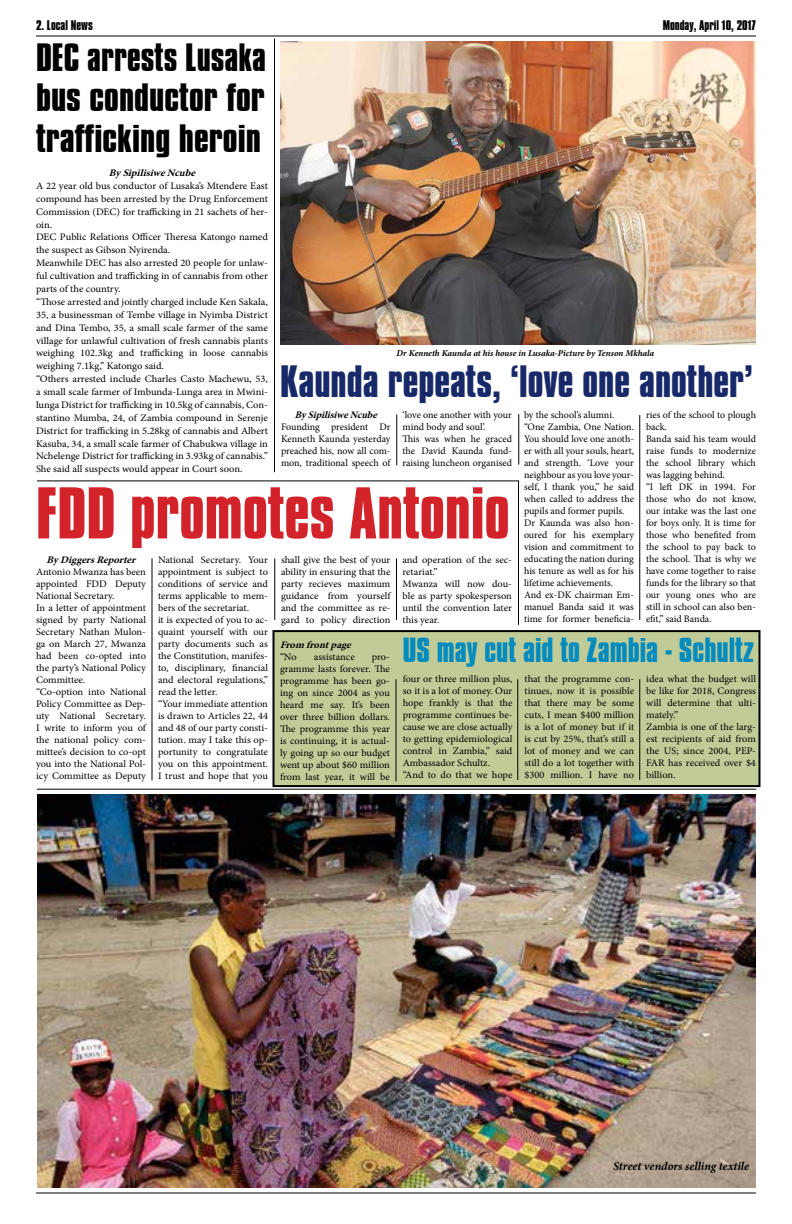
<style>
.page{position:relative;width:792px;height:1224px;background:#fff}
.page>*{position:absolute;margin:0;border:0;box-sizing:border-box;transform-origin:0 0}
.t1{font:700 63px "Compacta BT";color:#d2232a}
.t2{font:700 39px "Compacta BT";color:#172969}
.t3{font:700 34px/40.8px "Compacta BT";color:#000;text-align:justify}
.t4{font:700 30px "Compacta BT";color:#008bbf}
.t5{font:700 12px "Compacta BT";color:#000}
.t6{font:italic 700 12px "Minion Pro";color:#000}
.t7{font:10px/12px "Minion Pro";color:#000;scale:1.04 1}
.t8{font:10px/12.9px "Minion Pro";color:#000;scale:1.05 1}
.t9{font:10px/12px "Minion Pro";color:#000}
.t10{font:italic 700 10px "Minion Pro";color:#000;scale:1.04 1}
.t11{font:italic 700 10px "Minion Pro";color:#000}
.t12{font:italic 700 10px "Minion Pro";color:#000;scale:1.05 1}
.t13{font:italic 700 9px "Minion Pro";letter-spacing:-.005em;color:#000}
</style>
<div class="page">
<div style="left:274px;top:631px;width:486px;height:155px;background:#c0cb97"></div>
<div style="left:272px;top:630px;width:488px;height:157px;border:2px solid #000"></div>
<hr style="left:36px;top:36px;width:720px;height:1px;background:#000">
<img style="left:37px;top:794px;width:719px;height:394px">
<hr style="left:37px;top:789px;width:719px;height:1px;background:#000">
<hr style="left:152px;top:558px;width:1px;height:222px;background:#000">
<hr style="left:396px;top:679px;width:1px;height:102px;background:#000">
<hr style="left:518px;top:679px;width:1px;height:101px;background:#000">
<hr style="left:640px;top:679px;width:1px;height:101px;background:#000">
<hr style="left:36px;top:1192px;width:720px;height:2px;background:#000">
<svg style="left:37px;top:480px;width:482px;height:146px"></svg>
<img style="left:280px;top:41px;width:476px;height:303px">
<hr style="left:396px;top:415px;width:1px;height:50px;background:#000">
<hr style="left:518px;top:414px;width:1px;height:51px;background:#000">
<hr style="left:640px;top:415px;width:1px;height:205px;background:#000">
<hr style="left:274px;top:38px;width:1px;height:434px;background:#000">
<p class="t5" style="left:36px;top:17px;width:58px">2. Local News</p>
<p class="t5" style="left:663px;top:17px;width:95px">Monday, April 10, 2017</p>
<h3 class="t3" style="left:36px;top:37px;width:232px">DEC arrests Lusaka bus conductor for trafficking heroin</h3>
<p class="t12" style="left:109px;top:166px;width:87px">BySipilisiweNcube</p>
<p class="t8" style="left:36px;top:179px;width:222px">A 22 year old bus conductor of Lusaka’s Mtendere East compound has been arrested by the Drug Enforcement Commission (DEC) for trafficking in 21 sachets of her&shy;oin.<br>DEC Public Relations Officer Theresa Katongo named the suspect as Gibson Nyirenda.<br>Meanwhile DEC has also arrested 20 people for unlaw&shy;ful cultivation and trafficking in of cannabis from other parts of the country.<br>“Those arrested and jointly charged include Ken Sakala, 35, a businessman of Tembe village in Nyimba District and Dina Tembo, 35, a small scale farmer of the same village for unlawful cultivation of fresh cannabis plants weighing 102.3kg and trafficking in loose cannabis weighing 7.1kg,” Katongo said.<br>“Others arrested include Charles Casto Machewu, 53, a small scale farmer of Imbunda-Lunga area in Mwini&shy;lunga District for trafficking in 10.5kg of cannabis, Con&shy;stantino Mumba, 24, of Zambia compound in Serenje District for trafficking in 5.28kg of cannabis and Albert Kasuba, 34, a small scale farmer of Chabukwa village in Nchelenge District for trafficking in 3.93kg of cannabis.” She said all suspects would appear in Court soon.</p>
<p class="t13" style="left:397px;top:347px;width:259px">Dr Kenneth Kaunda at his house in Lusaka-Picture by Tenson Mkhala</p>
<h2 class="t2" style="left:280px;top:358px;width:475px">Kaunda repeats, ‘love one another’</h2>
<p class="t9" style="left:402px;top:409px;width:111px">‘love one another with your mind body and soul’.<br>This was when he graced the David Kaunda fund&shy;raising luncheon organised</p>
<p class="t9" style="left:524px;top:409px;width:112px">by the school’s alumni. “One Zambia, One Nation.<br>You should love one anoth&shy;er with all your souls, heart, and strength. ‘Love your neighbour as you love your&shy;self, I thank you,” he said when called to address the pupils and former pupils.<br>Dr Kaunda was also hon&shy;oured for his exemplary vision and commitment to educating the nation during his tenure as well as for his lifetime achievements.<br>And ex-DK chairman Em&shy;manuel Banda said it was time for former beneficia-</p>
<p class="t9" style="left:646px;top:409px;width:112px">ries of the school to plough back.<br>Banda said his team would raise funds to modernize the school library which was lagging behind.<br>“I left DK in 1994. For those who do not know, our intake was the last one for boys only. It is time for those who benefited from the school to pay back to the school. That is why we have come together to raise funds for the library so that our young ones who are still in school can also ben&shy;efit,” said Banda.</p>
<p class="t11" style="left:295px;top:408px;width:87px">BySipilisiweNcube</p>
<p class="t9" style="left:281px;top:421px;width:111px;text-align:justify">Founding president Dr Kenneth Kaunda yesterday preached his, now all com&shy;mon, traditional speech of</p>
<h1 class="t1" style="left:36px;top:475px;width:475px">FDD promotes Antonio</h1>
<p class="t10" style="left:47px;top:553px;width:90px">ByDiggersReporter</p>
<p class="t7" style="left:36px;top:566px;width:107px">Antonio Mwanza has been appointed FDD Deputy<br>National Secretary.<br>In a letter of appointment signed by party National<br>Secretary Nathan Mulon&shy;ga on March 27, Mwanza had been co-opted into the party’s National Policy<br>Committee.<br>“Co-option into National<br>Policy Committee as Dep&shy;uty National Secretary.<br>I write to inform you of the national policy com&shy;mittee’s decision to co-opt you into the National Pol&shy;icy Committee as Deputy</p>
<p class="t7" style="left:158px;top:554px;width:107px">National Secretary. Your appointment is subject to conditions of service and terms applicable to mem&shy;bers of the secretariat.<br>it is expected of you to ac&shy;quaint yourself with our party documents such as the Constitution, manifes&shy;to, disciplinary, financial and electoral regulations,” read the letter.<br>“Your immediate attention is drawn to Articles 22, 44 and 48 of our party consti&shy;tution. may I take this op&shy;portunity to congratulate you on this appointment.<br>I trust and hope that you</p>
<p class="t7" style="left:281px;top:554px;width:107px;text-align:justify">shall give the best of your ability in ensuring that the party recieves maximum guidance from yourself and the committee as re&shy;gard to policy direction</p>
<p class="t7" style="left:402px;top:554px;width:107px">and operation of the sec&shy;retariat.”<br>Mwanza will now dou&shy;ble as party spokesperson until the convention later this year.</p>
<h3 class="t4" style="left:403px;top:632px;width:353px">US may cut aid to Zambia - Schultz</h3>
<p class="t10" style="left:280px;top:638px;width:73px">From frontpage</p>
<p class="t7" style="left:280px;top:651px;width:18px">“No</p>
<p class="t7" style="left:314px;top:651px;width:41px">assistance</p>
<p class="t7" style="left:280px;top:651px;width:107px;text-align:justify;text-indent:92px">pro&shy;gramme lasts forever. The programme has been go&shy;ing on since 2004 as you heard me say. It’s been over three billion dollars.<br>The programme this year is continuing, it is actual&shy;ly going up so our budget went up about $60 million from last year, it will be</p>
<p class="t7" style="left:403px;top:673px;width:107px">four or three million plus, so it is a lot of money. Our hope frankly is that the programme continues be&shy;cause we are close actually to getting epidemiological control in Zambia,” said<br>Ambassador Schultz. “And to do that we hope</p>
<p class="t7" style="left:524px;top:673px;width:107px;text-align:justify">that the programme con&shy;tinues, now it is possible that there may be some cuts, I mean $400 million is a lot of money but if it is cut by 25%, that’s still a lot of money and we can still do a lot together with $300 million. I have no</p>
<p class="t7" style="left:646px;top:673px;width:107px">idea what the budget will be like for 2018, Congress will determine that ulti&shy;mately.”<br>Zambia is one of the larg&shy;est recipients of aid from the US; since 2004, PEP-<br>FAR has received over $4 billion.</p>
<p class="t6" style="left:613px;top:1158px;width:138px">Street vendors selling textile</p>
</div>
